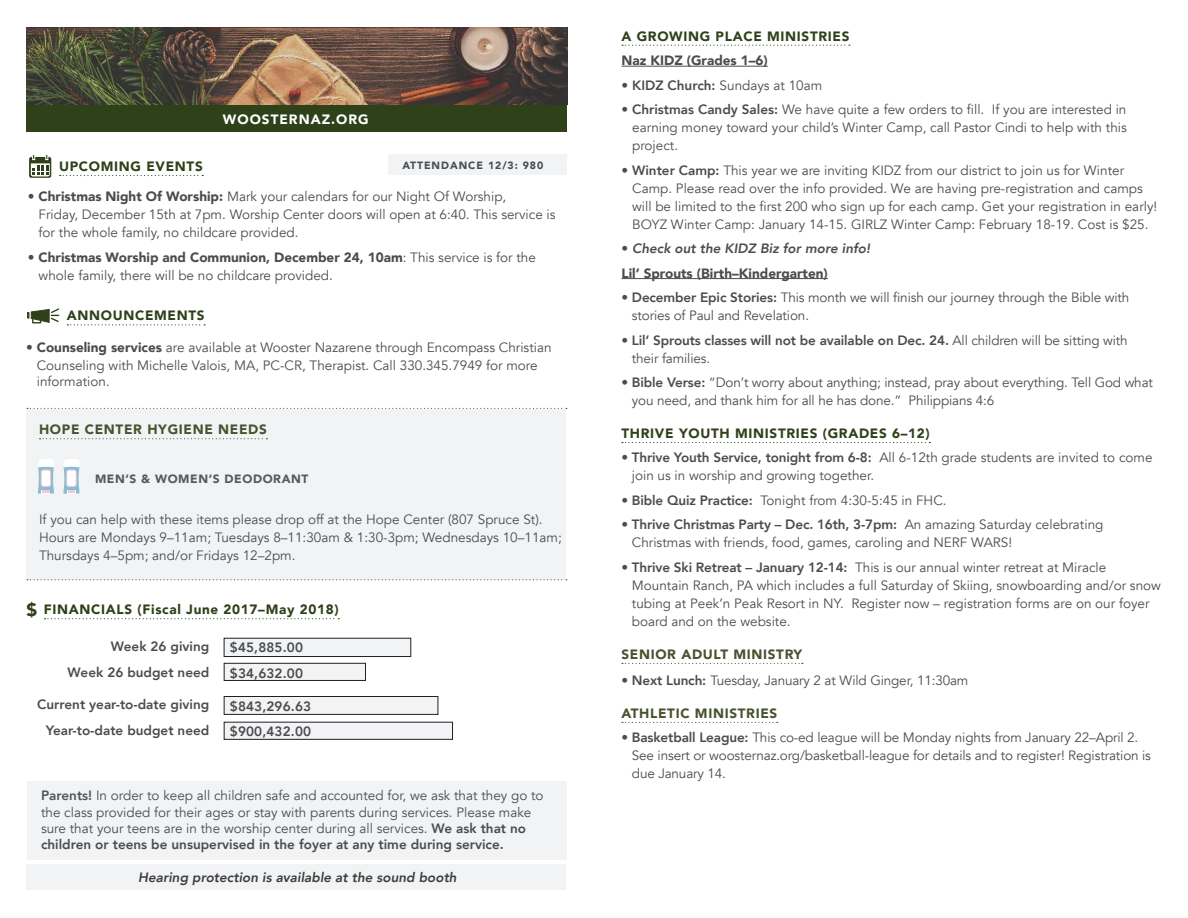
<style>
.page{position:relative;width:1188px;height:918px;background:#fff}
.page>*{position:absolute;margin:0;border:0;box-sizing:border-box;transform-origin:0 0}
.t1{font:900 18px "Avenir";color:#2f4119}
.Regular{font:13.5px/18px "Avenir";color:#4b4c4d}
.Regular-2{font:800 13.5px/18px "Avenir";color:#4b4c4d}
.t2{font:900 13.5px "Avenir";letter-spacing:.05em;color:#2f4119}
.Regular-3{font:900 13.5px "Avenir";letter-spacing:.05em;color:#47532d}
.Regular-4{font:900 13.5px "Avenir";color:#4b4c4d}
.Regular-5{font:italic 800 13.5px "Avenir";color:#3e3e3f}
.Regular-6{font:italic 800 13.5px "Avenir";color:#4b4c4d}
.t3{font:900 13.5px "Avenir";letter-spacing:.075em;color:#fff}
.t4{font:900 12px "Avenir";letter-spacing:.05em;color:#57585a}
.Regular-7{font:900 10.5px "Avenir";letter-spacing:.09em;color:#4b4c4d}
.s1{font-weight:900}
.s2{font-weight:800;color:#54555a}
.s3{font-weight:800}
.s4{font-style:normal}
.s5{font-weight:400}
</style>
<div class="page">
<svg style="left:622px;top:45px;width:228px;height:1px"></svg>
<hr style="left:621px;top:66px;width:147px;height:1px;background:#4b4c4d">
<hr style="left:621px;top:278px;width:207px;height:1px;background:#4b4c4d">
<svg style="left:622px;top:442px;width:308px;height:1px"></svg>
<svg style="left:622px;top:663px;width:181px;height:1px"></svg>
<svg style="left:622px;top:722px;width:156px;height:1px"></svg>
<div style="left:26px;top:409px;width:540px;height:170px;background:#f2f3f4"></div>
<svg style="left:27px;top:579px;width:540px;height:1px"></svg>
<svg style="left:27px;top:408px;width:540px;height:1px"></svg>
<svg style="left:40px;top:438px;width:227px;height:1px"></svg>
<svg style="left:38px;top:459px;width:16px;height:34px"></svg>
<div style="left:41px;top:470px;width:10px;height:17px;background:#fff;border:1px solid #f8c3d7;border-radius:2px"></div>
<svg style="left:63px;top:459px;width:17px;height:34px"></svg>
<div style="left:66px;top:470px;width:11px;height:17px;background:#fff;border:1px solid #f8c3d7;border-radius:2px"></div>
<svg style="left:67px;top:324px;width:138px;height:1px"></svg>
<svg style="left:27px;top:308px;width:33px;height:15px"></svg>
<div style="left:32px;top:317px;width:9px;height:6px;border:1px solid #2f4119"></div>
<div style="left:27px;top:104px;width:540px;height:28px;background:#2f4119"></div>
<img style="left:27px;top:27px;width:540px;height:77px">
<svg style="left:45px;top:618px;width:294px;height:1px"></svg>
<div style="left:224px;top:696px;width:214px;height:18px;background:#f2f3f4"></div>
<div style="left:224px;top:696px;width:214px;height:19px;border:1px solid #231f20"></div>
<div style="left:224px;top:663px;width:142px;height:17px;background:#f2f3f4"></div>
<div style="left:224px;top:663px;width:142px;height:18px;border:1px solid #231f20"></div>
<div style="left:224px;top:722px;width:229px;height:17px;background:#f2f3f4"></div>
<div style="left:224px;top:638px;width:187px;height:19px;background:#f2f3f4"></div>
<div style="left:224px;top:638px;width:187px;height:19px;border:1px solid #231f20"></div>
<div style="left:389px;top:154px;width:178px;height:21px;background:#f2f3f4"></div>
<div style="left:26px;top:865px;width:540px;height:25px;background:#f2f3f4"></div>
<svg style="left:29px;top:157px;width:22px;height:21px"></svg>
<svg style="left:31px;top:155px;width:19px;height:22px"></svg>
<svg style="left:60px;top:175px;width:143px;height:1px"></svg>
<div style="left:27px;top:781px;width:540px;height:78px;background:#f2f3f4"></div>
<p class="t2" style="left:59px;top:155px;width:145px">UPCOMING EVENTS</p>
<p class="t3" style="left:223px;top:108px;width:147px">WOOSTERNAZ.ORG</p>
<p class="Regular-7" style="left:402px;top:157px;width:143px">ATTENDANCE 12/3: 980</p>
<p class="Regular" style="left:39px;top:187px;width:518px;text-indent:-11px"><span class="s1">• Christmas Night Of Worship:</span> Mark your calendars for our Night Of Worship,<br>Friday, December 15th at 7pm. Worship Center doors will open at 6:40. This service is for the whole family, no childcare provided.</p>
<p class="Regular" style="left:39px;top:248px;width:499px;text-indent:-11px"><span class="s1">• Christmas Worship and Communion, December 24, 10am</span>: This service is for the whole family, there will be no childcare provided.</p>
<p class="t2" style="left:67px;top:304px;width:139px">ANNOUNCEMENTS</p>
<p class="Regular" style="left:26px;top:339px;width:527px;text-align:center">• <span class="s1">Counseling services</span> are available at Wooster Nazarene through Encompass Christian<br>Counseling with Michelle Valois, MA, PC-CR, Therapist. Call 330.345.7949 for more</p>
<p class="Regular" style="left:37px;top:373px;width:74px">information.</p>
<p class="Regular-3" style="left:39px;top:418px;width:229px">HOPE CENTER HYGIENE NEEDS</p>
<p class="t4" style="left:95px;top:469px;width:215px">MEN’S &amp; WOMEN’S DEODORANT</p>
<p class="Regular" style="left:39px;top:511px;width:524px">If you can help with these items please drop off at the Hope Center (807 Spruce St).<br>Hours are Mondays 9–11am; Tuesdays 8–11:30am &amp; 1:30-3pm; Wednesdays 10–11am;<br>Thursdays 4–5pm; and/or Fridays 12–2pm.</p>
<p class="t1" style="left:26px;top:595px;width:12px">$</p>
<p class="t2" style="left:44px;top:598px;width:296px">FINANCIALS (Fiscal June 2017–May 2018)</p>
<p class="Regular-2" style="left:111px;top:637px;width:100px">Week 26 giving</p>
<p class="Regular-2" style="left:68px;top:663px;width:143px">Week 26 budget need</p>
<p class="Regular-2" style="left:37px;top:695px;width:174px">Current year-to-date giving</p>
<p class="Regular-2" style="left:46px;top:721px;width:165px">Year-to-date budget need</p>
<p class="Regular-2" style="left:230px;top:638px;width:75px">$45,885.00</p>
<p class="Regular-2" style="left:230px;top:664px;width:75px">$34,632.00</p>
<p class="Regular-2" style="left:230px;top:697px;width:83px">$843,296.63</p>
<p class="Regular-2" style="left:230px;top:722px;width:83px">$900,432.00</p>
<p class="Regular" style="left:41px;top:788px;width:504px;line-height:16.2px"><span class="s2">Parents!</span> In order to keep all children safe and accounted for, we ask that they go to the class provided for their ages or stay with parents during services. Please make sure that your teens are in the worship center during all services. <span class="s3">We ask that no children or teens be unsupervised in the foyer at any time during service.</span></p>
<p class="Regular-5" style="left:138px;top:870px;width:320px">Hearing protection is available at the sound booth</p>
<p class="t2" style="left:621px;top:24px;width:230px">A GROWING PLACE MINISTRIES</p>
<p class="Regular-4" style="left:621px;top:49px;width:148px">Naz KIDZ (Grades 1–6)</p>
<p class="Regular" style="left:621px;top:76px;width:202px"><span class="s3">• KIDZ Church:</span> Sundays at 10am</p>
<p class="Regular" style="left:632px;top:101px;width:496px;text-align:justify;text-indent:-11px"><span class="s3">• Christmas Candy Sales:</span> We have quite a few orders to fill. If you are interested in earning money toward your child’s Winter Camp, call Pastor Cindi to help with this project.</p>
<p class="Regular" style="left:632px;top:161px;width:527px;text-indent:-11px"><span class="s3">• Winter Camp:</span> This year we are inviting KIDZ from our district to join us for Winter Camp. Please read over the info provided. We are having pre-registration and camps will be limited to the first 200 who sign up for each camp. Get your registration in early!<br>BOYZ Winter Camp: January 14-15. GIRLZ Winter Camp: February 18-19. Cost is $25.</p>
<p class="Regular-6" style="left:621px;top:240px;width:250px"><span class="s4">•</span> Check out the KIDZ Biz for more info!</p>
<p class="Regular-4" style="left:621px;top:261px;width:208px">Lil’ Sprouts (Birth–Kindergarten)</p>
<p class="Regular" style="left:632px;top:289px;width:499px;text-indent:-10px"><span class="s3">• December Epic Stories:</span> This month we will finish our journey through the Bible with stories of Paul and Revelation.</p>
<p class="Regular-2" style="left:632px;top:331px;width:497px;text-indent:-10px">• Lil’ Sprouts classes will not be available on Dec. 24. <span class="s5">All children will be sitting with their families.</span></p>
<p class="Regular" style="left:632px;top:374px;width:523px;text-indent:-10px"><span class="s3">• Bible Verse:</span> “Don’t worry about anything; instead, pray about everything. Tell God what you need, and thank him for all he has done.” Philippians 4:6</p>
<p class="t2" style="left:621px;top:422px;width:310px">THRIVE YOUTH MINISTRIES (GRADES 6–12)</p>
<p class="Regular" style="left:632px;top:449px;width:522px;text-indent:-10px"><span class="s3">• Thrive Youth Service, tonight from 6-8:</span> All 6-12th grade students are invited to come join us in worship and growing together.</p>
<p class="Regular" style="left:621px;top:492px;width:327px"><span class="s3">• Bible Quiz Practice:</span> Tonight from 4:30-5:45 in FHC.</p>
<p class="Regular" style="left:632px;top:516px;width:473px;text-indent:-11px">• <span class="s3">Thrive Christmas Party – Dec. 16th, 3-7pm:</span> An amazing Saturday celebrating<br>Christmas with friends, food, games, caroling and NERF WARS!</p>
<p class="Regular" style="left:632px;top:559px;width:531px;text-indent:-10px"><span class="s3">• Thrive Ski Retreat – January 12-14:</span> This is our annual winter retreat at Miracle Mountain Ranch, PA which includes a full Saturday of Skiing, snowboarding and/or snow tubing at Peek’n Peak Resort in NY. Register now – registration forms are on our foyer board and on the website.</p>
<p class="Regular-3" style="left:621px;top:643px;width:182px">SENIOR ADULT MINISTRY</p>
<p class="Regular" style="left:621px;top:672px;width:349px"><span class="s3">• Next Lunch:</span> Tuesday, January 2 at Wild Ginger, 11:30am</p>
<p class="Regular-3" style="left:621px;top:702px;width:157px">ATHLETIC MINISTRIES</p>
<p class="Regular" style="left:632px;top:729px;width:521px;text-indent:-10px"><span class="s3">• Basketball League:</span> This co-ed league will be Monday nights from January 22–April 2.<br>See insert or woosternaz.org/basketball-league for details and to register! Registration is due January 14.</p>
</div>
